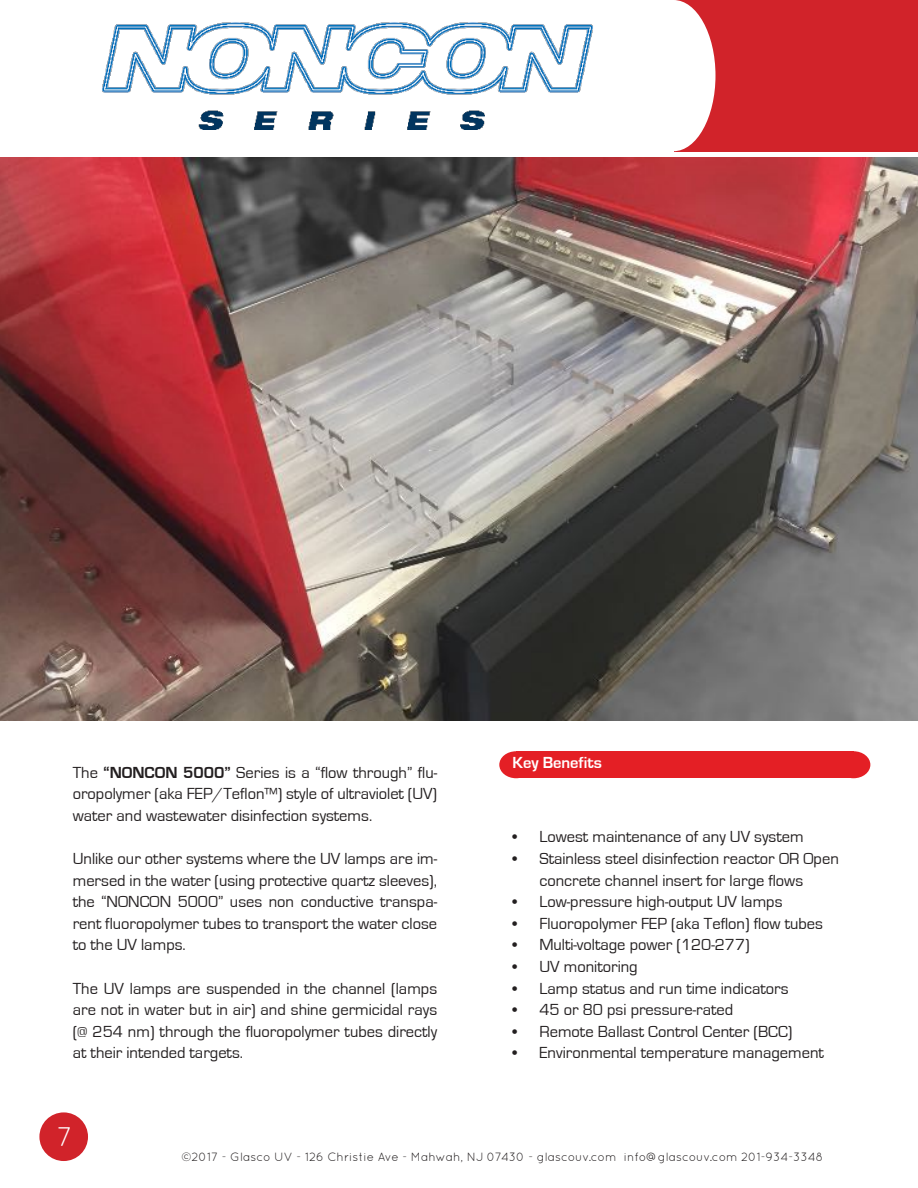
<style>
.page{position:relative;width:918px;height:1188px;background:#fff}
.page>*{position:absolute;margin:0;border:0;box-sizing:border-box;transform-origin:0 0}
.t1{font:27px "Quicksand";color:#fff}
.t2{font:16.5px/21.6px "Eurostile";color:#231f20;text-align:justify}
.t3{font:700 16.5px "Eurostile";color:#fff}
.t4{font:12px "Quicksand";color:#231f20}
.s1{font-weight:700}
</style>
<div class="page">
<div style="left:39px;top:1112px;width:49px;height:49px;background:#d1232a;border-radius:50%"></div>
<div style="left:0;top:0;width:918px;height:151px;background:#d1232a"></div>
<div style="left:0;top:0;width:674px;height:151px;background:#fff"></div>
<div style="left:632px;top:0;width:84px;height:151px;background:#fff;border-radius:50%"></div>
<img style="left:0;top:158px;width:918px;height:563px">
<img style="left:102px;top:22px;width:491px;height:107px">
<div style="left:516px;top:751px;width:338px;height:27px;background:#e41f25"></div>
<div style="left:837px;top:751px;width:33px;height:27px;background:#e41f25;border-radius:50%"></div>
<div style="left:499px;top:751px;width:34px;height:27px;background:#e41f25;border-radius:50%"></div>
<p class="t2" style="left:73px;top:762px;width:366px">The <span class="s1">“NONCON 5000”</span> Series is a “flow through” flu&shy;oropolymer (aka FEP/Teflon™) style of ultraviolet (UV) water and wastewater disinfection systems.</p>
<p class="t2" style="left:73px;top:848px;width:366px">Unlike our other systems where the UV lamps are im&shy;mersed in the water (using protective quartz sleeves), the “NONCON 5000” uses non conductive transpa&shy;rent fluoropolymer tubes to transport the water close to the UV lamps.</p>
<p class="t2" style="left:73px;top:978px;width:366px">The UV lamps are suspended in the channel (lamps are not in water but in air) and shine germicidal rays (@ 254 nm) through the fluoropolymer tubes directly at their intended targets.</p>
<h1 class="t1" style="left:57px;top:1121px;width:17px">7</h1>
<p class="t3" style="left:512px;top:754px;width:91px">Key Benefits</p>
<p class="t2" style="left:512px;top:827px;width:293px">• Lowest maintenance of any UV system</p>
<p class="t2" style="left:512px;top:848px;width:328px;text-align:center">• Stainless steel disinfection reactor OR Open concrete channel insert for large flows</p>
<p class="t2" style="left:512px;top:891px;width:272px">• Low-pressure high-output UV lamps</p>
<p class="t2" style="left:512px;top:913px;width:312px">• Fluoropolymer FEP (aka Teflon) flow tubes</p>
<p class="t2" style="left:512px;top:935px;width:239px">• Multi-voltage power (120-277)</p>
<p class="t2" style="left:512px;top:956px;width:127px">• UV monitoring</p>
<p class="t2" style="left:512px;top:978px;width:278px">• Lamp status and run time indicators</p>
<p class="t2" style="left:512px;top:999px;width:222px">• 45 or 80 psi pressure-rated</p>
<p class="t2" style="left:512px;top:1021px;width:282px">• Remote Ballast Control Center (BCC)</p>
<p class="t2" style="left:512px;top:1043px;width:313px">• Environmental temperature management</p>
<p class="t4" style="left:182px;top:1150px;width:643px">©2017 - Glasco UV - 126 Christie Ave - Mahwah, NJ 07430 - glascouv.com info@glascouv.com 201-934-3348</p>
</div>
